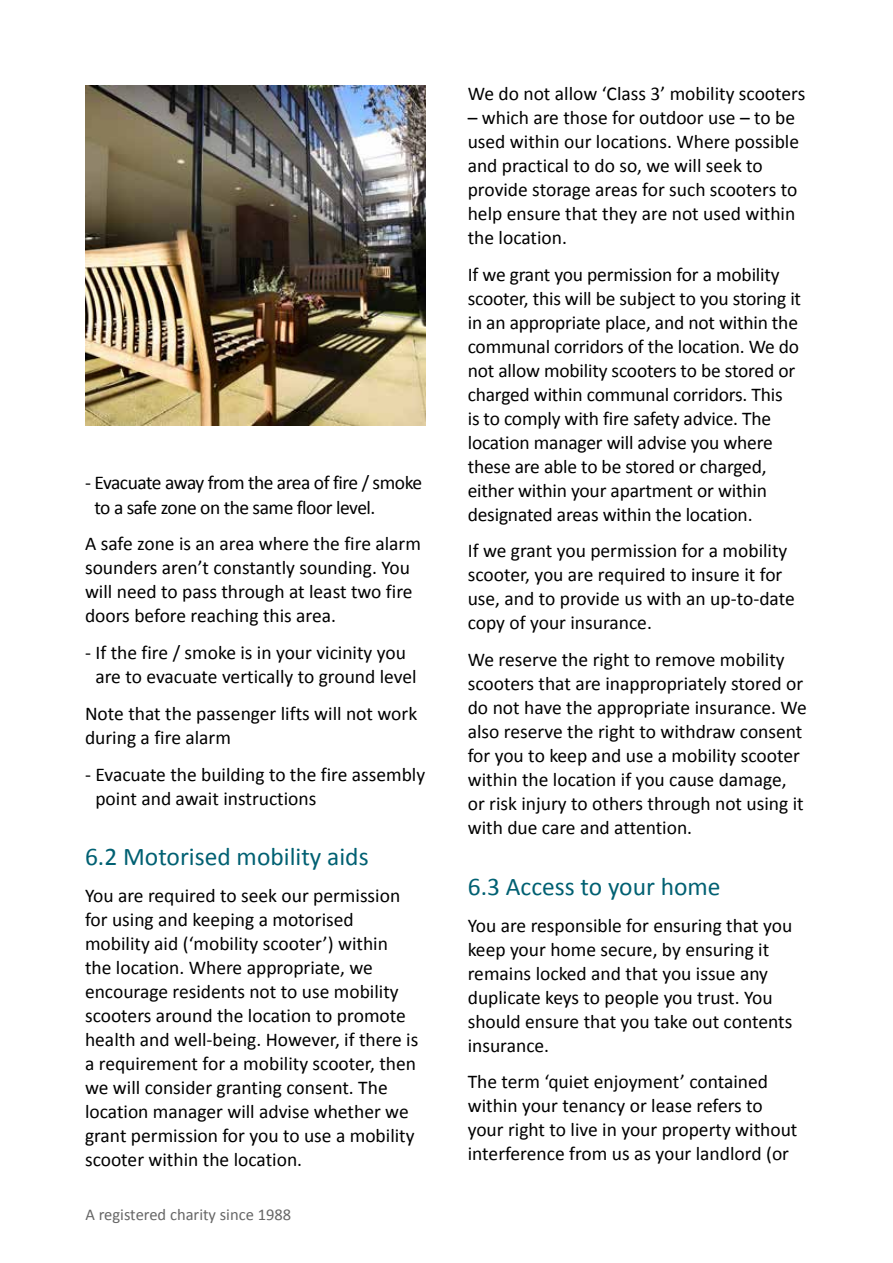
<style>
.page{position:relative;width:893px;height:1263px;background:#fff}
.page>*{position:absolute;margin:0;border:0;box-sizing:border-box;transform-origin:0 0}
.t1{font:25.5px "Calibri";color:#006072}
.t2{font:19.5px/24px "Calibri";color:#000}
.t3{font:19.5px/24px "Calibri";letter-spacing:-.025em;color:#000}
.t4{font:16.5px "Calibri";color:#666}
</style>
<div class="page">
<img style="left:85px;top:85px;width:340px;height:340px">
<p class="t3" style="left:94px;top:471px;width:329px;text-indent:-9px">- Evacuate away from the area of fire / smoke to a safe zone on the same floor level.</p>
<p class="t2" style="left:85px;top:532px;width:337px">A safe zone is an area where the fire alarm sounders aren’t constantly sounding. You will need to pass through at least two fire doors before reaching this area.</p>
<p class="t2" style="left:85px;top:641px;width:333px;text-align:center">- If the fire / smoke is in your vicinity you are to evacuate vertically to ground level</p>
<p class="t2" style="left:85px;top:701px;width:334px">Note that the passenger lifts will not work during a fire alarm</p>
<p class="t2" style="left:95px;top:762px;width:331px;text-indent:-10px">- Evacuate the building to the fire assembly point and await instructions</p>
<h1 class="t1" style="left:85px;top:841px;width:285px">6.2 Motorised mobility aids</h1>
<p class="t2" style="left:85px;top:884px;width:335px">You are required to seek our permission for using and keeping a motorised mobility aid (‘mobility scooter’) within the location. Where appropriate, we encourage residents not to use mobility scooters around the location to promote health and well-being. However, if there is a requirement for a mobility scooter, then we will consider granting consent. The location manager will advise whether we grant permission for you to use a mobility scooter within the location.</p>
<p class="t4" style="left:85px;top:1204px;width:207px">A registered charity since 1988</p>
<p class="t2" style="left:468px;top:81px;width:339px">We do not allow ‘Class 3’ mobility scooters</p>
<p class="t2" style="left:468px;top:105px;width:333px">– which are those for outdoor use – to be used within our locations. Where possible and practical to do so, we will seek to provide storage areas for such scooters to help ensure that they are not used within the location.</p>
<p class="t2" style="left:468px;top:262px;width:335px">If we grant you permission for a mobility scooter, this will be subject to you storing it in an appropriate place, and not within the communal corridors of the location. We do not allow mobility scooters to be stored or charged within communal corridors. This<br>is to comply with fire safety advice. The location manager will advise you where these are able to be stored or charged, either within your apartment or within designated areas within the location.</p>
<p class="t2" style="left:468px;top:539px;width:329px">If we grant you permission for a mobility scooter, you are required to insure it for use, and to provide us with an up-to-date copy of your insurance.</p>
<p class="t2" style="left:468px;top:648px;width:341px">We reserve the right to remove mobility scooters that are inappropriately stored or do not have the appropriate insurance. We also reserve the right to withdraw consent for you to keep and use a mobility scooter within the location if you cause damage, or risk injury to others through not using it with due care and attention.</p>
<h1 class="t1" style="left:468px;top:870px;width:254px">6.3 Access to your home</h1>
<p class="t2" style="left:468px;top:913px;width:326px">You are responsible for ensuring that you keep your home secure, by ensuring it remains locked and that you issue any duplicate keys to people you trust. You should ensure that you take out contents insurance.</p>
<p class="t2" style="left:468px;top:1070px;width:331px">The term ‘quiet enjoyment’ contained within your tenancy or lease refers to your right to live in your property without interference from us as your landlord (or</p>
</div>
